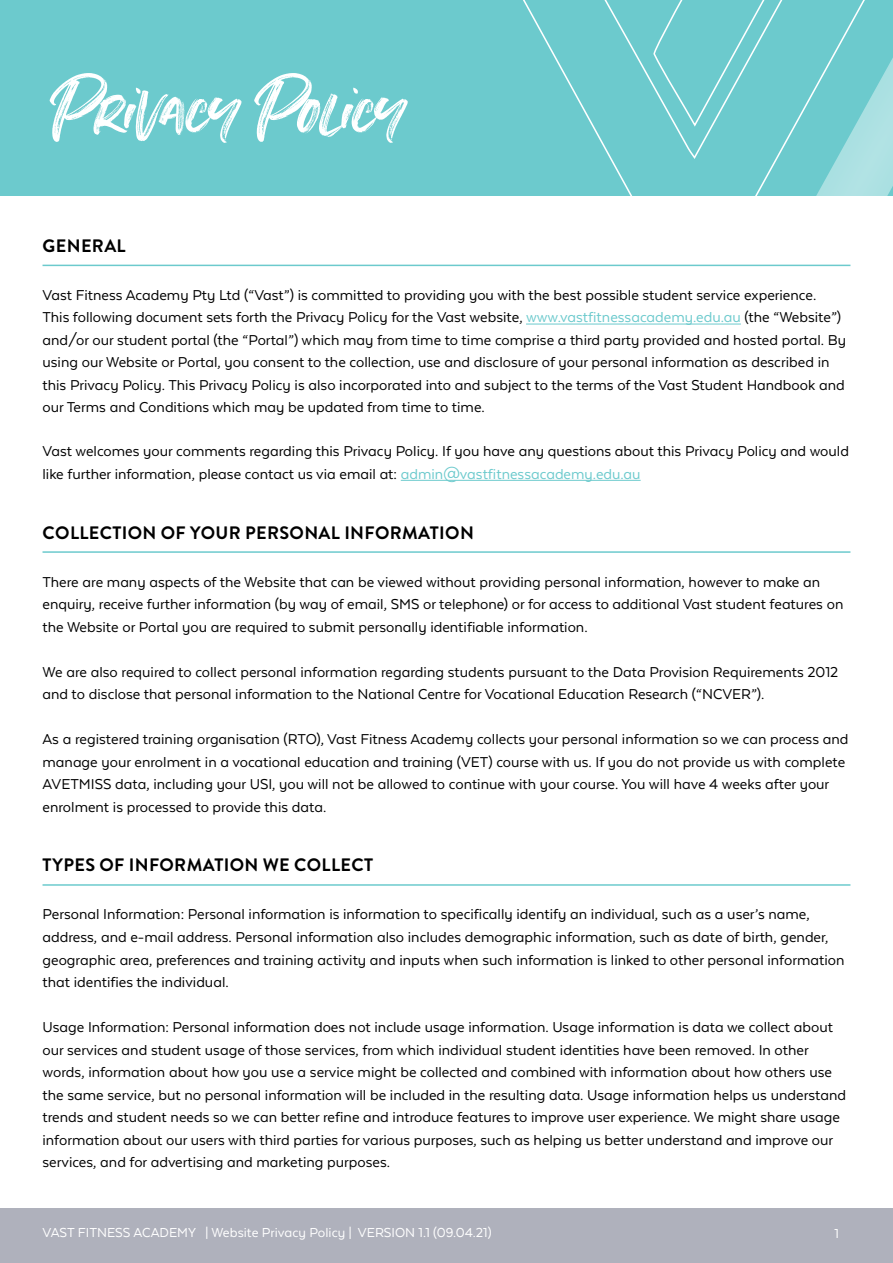
<style>
.page{position:relative;width:893px;height:1263px;background:#fff}
.page>*{position:absolute;margin:0;border:0;box-sizing:border-box;transform-origin:0 0}
.t1{font:99px "Summer Loving";color:#fff}
.t2{font:700 18px "Brandon Grotesque";letter-spacing:.02em;color:#000}
.t3{font:16.5px/22.5px "Texta Alt";color:#000}
.t4{font:15px "Texta Alt";color:#fff}
.s1{color:#6ccacd}
</style>
<div class="page">
<div style="left:0;top:1208px;width:893px;height:55px;background:#afb1bc"></div>
<hr style="left:43px;top:265px;width:807px;height:1px;background:#6ccacd">
<hr style="left:526px;top:324px;width:215px;height:1px;background:#6ccacd">
<hr style="left:401px;top:480px;width:240px;height:1px;background:#6ccacd">
<hr style="left:43px;top:551px;width:807px;height:2px;background:#6ccacd">
<hr style="left:43px;top:884px;width:807px;height:2px;background:#6ccacd">
<div style="left:0;top:1px;width:892px;height:195px;background:#6ccacd"></div>
<svg style="left:480px;top:0;width:413px;height:196px"></svg>
<h1 class="t1" style="left:50px;top:51px;width:357px">Privacy Policy</h1>
<p class="t2" style="left:43px;top:233px;width:85px">GENERAL</p>
<p class="t3" style="left:43px;top:283px;width:805px">Vast Fitness Academy Pty Ltd (“Vast”) is committed to providing you with the best possible student service experience.<br>This following document sets forth the Privacy Policy for the Vast website, <span class="s1">www.vastfitnessacademy.edu.au</span> (the “Website”) and/or our student portal (the “Portal”) which may from time to time comprise a third party provided and hosted portal. By using our Website or Portal, you consent to the collection, use and disclosure of your personal information as described in this Privacy Policy. This Privacy Policy is also incorporated into and subject to the terms of the Vast Student Handbook and our Terms and Conditions which may be updated from time to time.</p>
<p class="t3" style="left:43px;top:440px;width:808px">Vast welcomes your comments regarding this Privacy Policy. If you have any questions about this Privacy Policy and would like further information, please contact us via email at: <span class="s1">admin@vastfitnessacademy.edu.au</span></p>
<p class="t2" style="left:43px;top:520px;width:433px">COLLECTION OF YOUR PERSONAL INFORMATION</p>
<p class="t3" style="left:43px;top:570px;width:802px">There are many aspects of the Website that can be viewed without providing personal information, however to make an enquiry, receive further information (by way of email, SMS or telephone) or for access to additional Vast student features on the Website or Portal you are required to submit personally identifiable information.</p>
<p class="t3" style="left:43px;top:660px;width:797px">We are also required to collect personal information regarding students pursuant to the Data Provision Requirements 2012 and to disclose that personal information to the National Centre for Vocational Education Research (“NCVER”).</p>
<p class="t3" style="left:43px;top:728px;width:807px">As a registered training organisation (RTO), Vast Fitness Academy collects your personal information so we can process and manage your enrolment in a vocational education and training (VET) course with us. If you do not provide us with complete AVETMISS data, including your USI, you will not be allowed to continue with your course. You will have 4 weeks after your enrolment is processed to provide this data.</p>
<p class="t2" style="left:43px;top:853px;width:332px">TYPES OF INFORMATION WE COLLECT</p>
<p class="t3" style="left:43px;top:903px;width:803px">Personal Information: Personal information is information to specifically identify an individual, such as a user’s name, address, and e-mail address. Personal information also includes demographic information, such as date of birth, gender, geographic area, preferences and training activity and inputs when such information is linked to other personal information that identifies the individual.</p>
<p class="t3" style="left:43px;top:1016px;width:805px">Usage Information: Personal information does not include usage information. Usage information is data we collect about our services and student usage of those services, from which individual student identities have been removed. In other words, information about how you use a service might be collected and combined with information about how others use the same service, but no personal information will be included in the resulting data. Usage information helps us understand trends and student needs so we can better refine and introduce features to improve user experience. We might share usage information about our users with third parties for various purposes, such as helping us better understand and improve our services, and for advertising and marketing purposes.</p>
<p class="t4" style="left:43px;top:1224px;width:451px">VAST FITNESS ACADEMY | Website Privacy Policy | VERSION 1.1 (09.04.21)</p>
<p class="t4" style="left:835px;top:1226px;width:6px">1</p>
</div>
